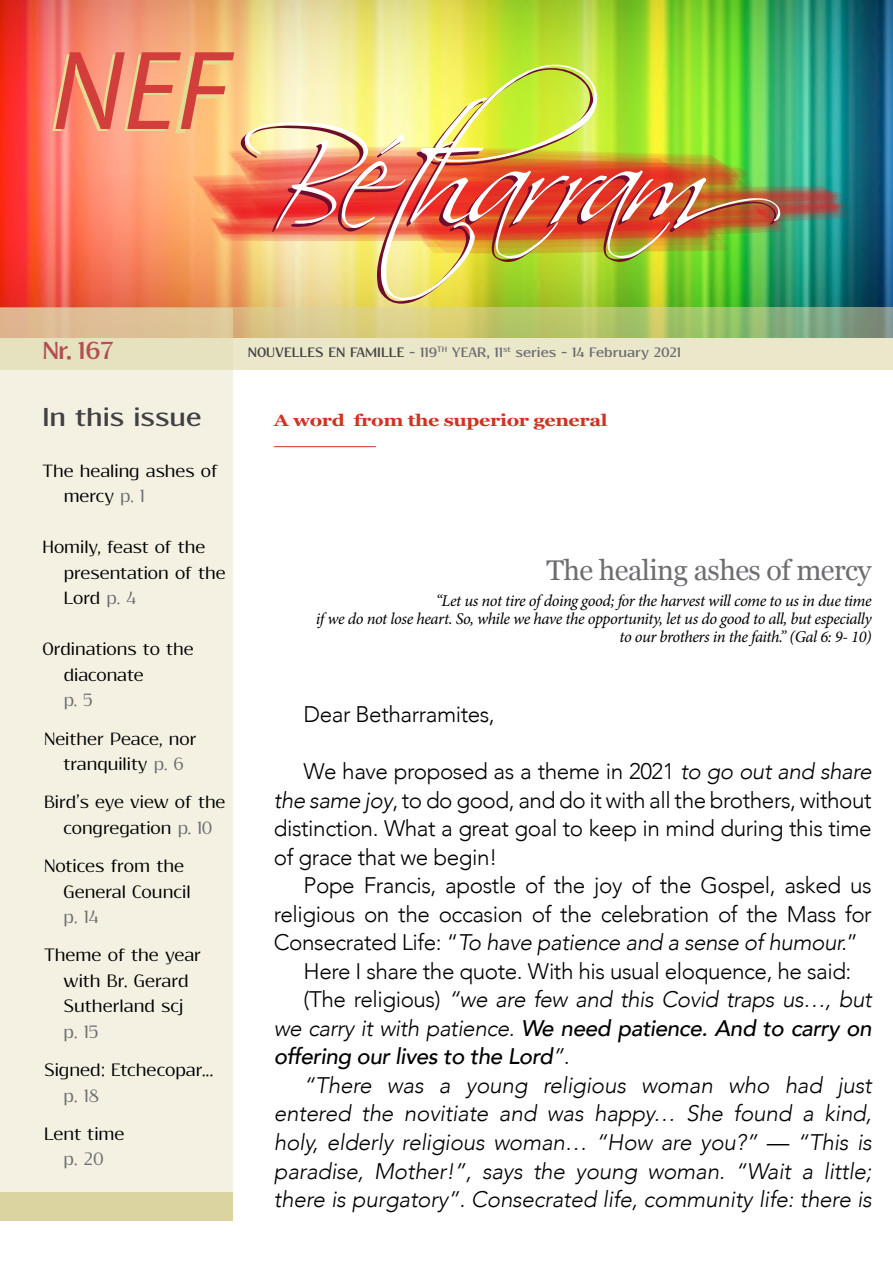
<style>
.page{position:relative;width:893px;height:1263px;background:#fff}
.page>*{position:absolute;margin:0;border:0;box-sizing:border-box;transform-origin:0 0}
.t1{font:italic 113.7px "Myriad Pro";color:#d23e3b}
.t2{font:28.5px "Georgia";letter-spacing:-.02em;color:#6d6e71}
.t3{font:700 28.5px "Resagokr";color:#414042}
.t4{font:700 27px "Resagokr";color:#b14e52}
.t5{font:italic 300 22.5px "Avenir";letter-spacing:-.01em;color:#000}
.t6{font:300 22.5px/28.5px "Avenir";letter-spacing:-.02em;color:#000;text-align:justify}
.t7{font:italic 500 22.5px "Avenir";letter-spacing:-.02em;color:#000}
.t8{font:19.65px/25.5px "Resagokr";color:#000}
.t9{font:19.65px "Resagokr";color:#6d6e71}
.t10{font:19.5px/25.5px "Resagokr";color:#000}
.t11{font:19.5px "Resagokr";color:#6d6e71}
.t12{font:italic 16.5px/18px "Minion Pro";letter-spacing:-.025em;color:#000;text-align:right}
.t13{font:700 16.5px "Georgia";letter-spacing:-.02em;color:#d23123;scale:1.2 1}
.t14{font:700 15px "Resagokr";color:#6d6e71}
.s1{color:#444}
.s2{color:#6d6e71}
.s3{font-style:italic}
.s4{font-style:normal}
.s5{font-weight:300}
</style>
<div class="page">
<img style="left:0;top:0;width:893px;height:307px">
<img style="left:52px;top:54px;width:797px;height:250px">
<div style="left:0;top:308px;width:233px;height:902px;background:#f4f1e3"></div>
<svg style="left:0;top:307px;width:893px;height:63px;background:#d4d2a3"></svg>
<div style="left:0;top:1192px;width:233px;height:29px;background:#dbd4a1"></div>
<hr style="left:274px;top:446px;width:102px;height:1px;background:#d23123">
<h1 class="t1" style="left:52px;top:21px;width:180px">NEF</h1>
<p class="t4" style="left:43px;top:337px;width:73px">nr. 167</p>
<p class="t14" style="left:248px;top:344px;width:435px"><span class="s1">Nouvelles en Famille</span> - 119<sup>th</sup> YEAR, 11<sup>st</sup> series - 14 February 2021</p>
<p class="t3" style="left:43px;top:403px;width:160px">In this issue</p>
<p class="t10" style="left:64px;top:458px;width:156px;text-indent:-21px">The healing ashes of mercy <span class="s2">p. 1</span></p>
<p class="t10" style="left:64px;top:534px;width:163px;text-indent:-21px">Homily, feast of the presentation of the<br>Lord <span class="s2">p. 4</span></p>
<p class="t10" style="left:64px;top:636px;width:131px;text-indent:-21px">Ordinations to the diaconate</p>
<p class="t11" style="left:64px;top:690px;width:30px">p. 5</p>
<p class="t10" style="left:44px;top:726px;width:154px;text-align:center">Neither Peace, nor tranquility <span class="s2">p. 6</span></p>
<p class="t10" style="left:44px;top:789px;width:183px;text-align:center">Bird’s eye view of the congregation <span class="s2">p. 10</span></p>
<p class="t8" style="left:64px;top:853px;width:129px;text-indent:-19px">Notices from the<br>General Council</p>
<p class="t9" style="left:64px;top:907px;width:36px">p. 14</p>
<p class="t8" style="left:44px;top:942px;width:159px;text-align:center">Theme of the year with Br. Gerard<br>Sutherland scj</p>
<p class="t9" style="left:64px;top:1022px;width:36px">p. 15</p>
<p class="t8" style="left:44px;top:1057px;width:171px">Signed: Etchecopar...</p>
<p class="t9" style="left:64px;top:1085px;width:37px">p. 18</p>
<p class="t8" style="left:44px;top:1121px;width:82px">Lent time</p>
<p class="t9" style="left:64px;top:1149px;width:42px">p. 20</p>
<p class="t13" style="left:274px;top:407px;width:280px">A word from the superior general</p>
<p class="t2" style="left:546px;top:549px;width:327px">The healing ashes of mercy</p>
<p class="t12" style="left:316px;top:592px;width:557px">“Let us not tire of doing good; for the harvest will come to us in due time<br>if we do not lose heart. So, while we have the opportunity, let us do good to all, but especially to our brothers in the faith.” (Gal 6: 9- 10)</p>
<p class="t6" style="left:304px;top:700px;width:193px">Dear Betharramites,</p>
<p class="t6" style="left:274px;top:757px;width:599px;text-indent:30px">We have proposed as a theme in 2021 <span class="s3">to go out and share the same joy</span>, to do good, and do it with all the brothers, without distinction. What a great goal to keep in mind during this time of grace that we begin!</p>
<p class="t6" style="left:304px;top:871px;width:570px">Pope Francis, apostle of the joy of the Gospel, asked us</p>
<p class="t6" style="left:274px;top:900px;width:599px">religious on the occasion of the celebration of the Mass for</p>
<p class="t5" style="left:274px;top:929px;width:586px"><span class="s4">Consecrated Life: “</span>To have patience and a sense of humour.<span class="s4">”</span></p>
<p class="t6" style="left:304px;top:957px;width:549px">Here I share the quote. With his usual eloquence, he said:</p>
<p class="t5" style="left:304px;top:986px;width:570px"><span class="s4">(The religious)</span> “we are few and this Covid traps us…, but</p>
<p class="t7" style="left:274px;top:1015px;width:599px"><span class="s5">we carry it with patience.</span> We need patience. And to carry on</p>
<p class="t7" style="left:274px;top:1043px;width:297px">offering our lives to the Lord<span class="s5">”.</span></p>
<p class="t5" style="left:304px;top:1072px;width:570px">“There was a young religious woman who had just</p>
<p class="t5" style="left:274px;top:1100px;width:599px">entered the novitiate and was happy… She found a kind,</p>
<p class="t5" style="left:274px;top:1129px;width:599px">holy, elderly religious woman… “How are you?” — “This is</p>
<p class="t5" style="left:274px;top:1157px;width:599px">paradise, Mother!”, says the young woman. “Wait a little;</p>
<p class="t5" style="left:274px;top:1186px;width:599px">there is purgatory”. Consecrated life, community life: there is</p>
</div>
